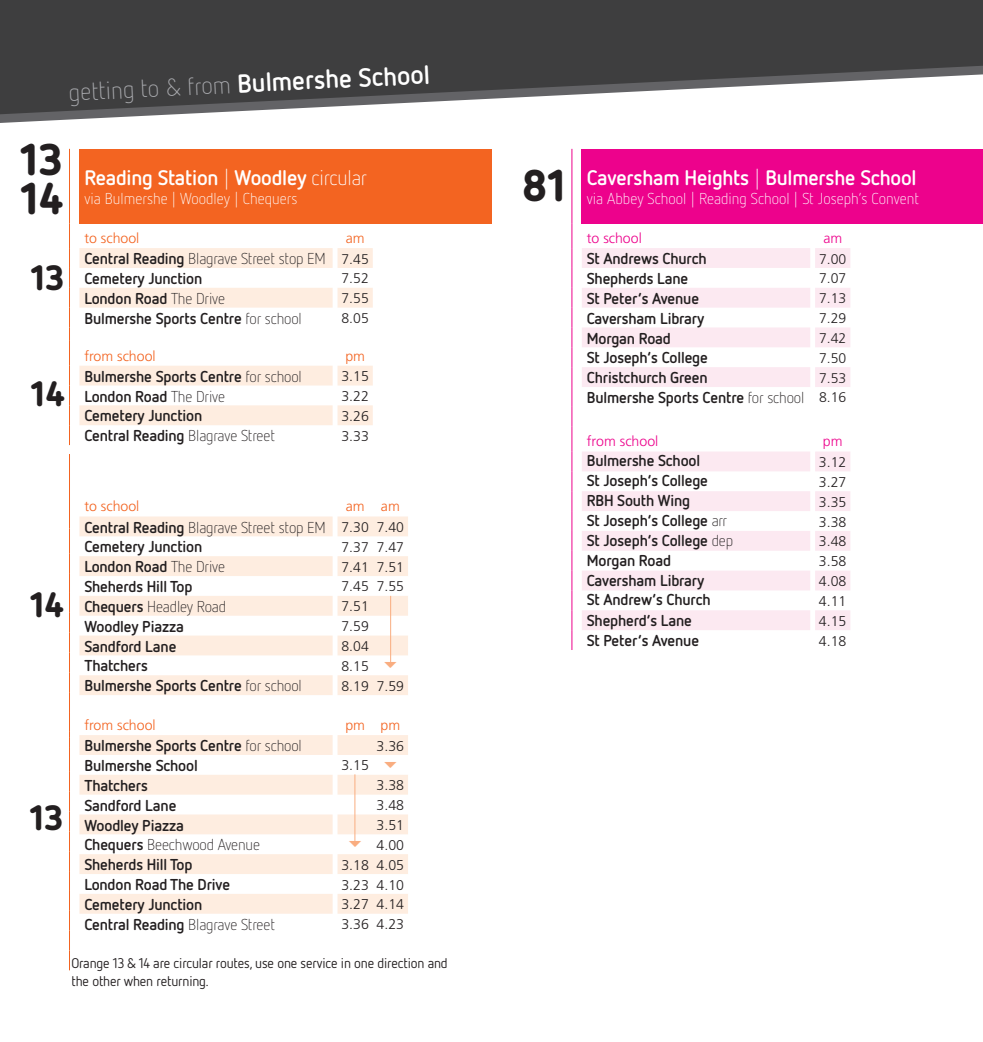
<style>
.page{position:relative;width:983px;height:1042px;background:#fff}
.page>*{position:absolute;margin:0;border:0;box-sizing:border-box;transform-origin:0 0}
.t1{font:900 44.1px "Netto OT";color:#231f20}
.t2{font:900 35px "Netto OT";color:#231f20}
.t3{font:700 26.25px "Netto OT";color:#fff}
.t4{font:700 21px "Netto OT";letter-spacing:-.01em;color:#fff}
.t5{font:700 15.75px/19.9px "Netto OT";letter-spacing:-.01em;color:#231f20}
.t6{font:300 15.75px "Netto OT";letter-spacing:-.01em;color:#231f20}
.t7{font:300 15.75px "Netto OT";color:#fff}
.t8{font:300 14.17px "Frutiger";color:#231f20}
.t9{font:300 14.17px "Frutiger";color:#f36421}
.t10{font:300 14.17px "Frutiger";color:#ed028c}
.t11{font:300 14px "Frutiger";color:#231f20}
.t12{font:14px "Netto OT";letter-spacing:-.01em;color:#231f20}
.t13{font:14px "Newspaper Pi BT";color:#f9ad80}
.s1{font-weight:300;font-size:24.5px;color:#a8a9ad}
.s2{font-weight:300}
.s3{font-weight:700}
</style>
<div class="page">
<svg style="left:0;top:114px;width:180px;height:9px"></svg>
<svg style="left:0;top:0;width:982px;height:114px;background:#5b5b5c"></svg>
<div style="left:79px;top:149px;width:412px;height:74px;background:#f36421"></div>
<svg style="left:79px;top:248px;width:293px;height:177px"></svg>
<hr style="left:69px;top:149px;width:1px;height:74px;background:#f36421">
<svg style="left:69px;top:223px;width:1px;height:222px"></svg>
<svg style="left:79px;top:516px;width:329px;height:398px"></svg>
<hr style="left:69px;top:454px;width:1px;height:74px;background:#f36421">
<svg style="left:69px;top:528px;width:1px;height:442px"></svg>
<hr style="left:390px;top:596px;width:1px;height:68px;background:#f9ad80">
<hr style="left:354px;top:774px;width:1px;height:69px;background:#f9ad80">
<div style="left:581px;top:149px;width:401px;height:74px;background:#ed028c"></div>
<svg style="left:582px;top:248px;width:268px;height:382px"></svg>
<hr style="left:571px;top:149px;width:1px;height:74px;background:#ed028c">
<svg style="left:571px;top:223px;width:1px;height:427px"></svg>
<p class="t3" style="left:68px;top:76px;width:363px;rotate:-3deg"><span class="s1">getting to &amp; from</span> Bulmershe School</p>
<p class="t1" style="left:20px;top:131px;width:45px">13</p>
<p class="t1" style="left:20px;top:170px;width:45px">14</p>
<h2 class="t2" style="left:30px;top:255px;width:36px">13</h2>
<h2 class="t2" style="left:31px;top:371px;width:36px">14</h2>
<p class="t4" style="left:84px;top:164px;width:284px">Reading Station <span class="s2">|</span> Woodley <span class="s2">circular</span></p>
<p class="t7" style="left:84px;top:189px;width:214px">via Bulmershe | Woodley | Chequers</p>
<p class="t9" style="left:84px;top:230px;width:57px">to school</p>
<p class="t9" style="left:345px;top:230px;width:20px">am</p>
<p class="t6" style="left:84px;top:249px;width:243px"><span class="s3">Central Reading</span> Blagrave Street stop EM</p>
<p class="t11" style="left:341px;top:251px;width:29px">7.45</p>
<p class="t5" style="left:84px;top:268px;width:119px">Cemetery Junction</p>
<p class="t11" style="left:341px;top:271px;width:29px">7.52</p>
<p class="t5" style="left:84px;top:288px;width:142px">London Road <span class="s2">The Drive</span></p>
<p class="t11" style="left:341px;top:290px;width:29px">7.55</p>
<p class="t5" style="left:84px;top:308px;width:219px">Bulmershe Sports Centre <span class="s2">for school</span></p>
<p class="t11" style="left:341px;top:310px;width:29px">8.05</p>
<p class="t9" style="left:84px;top:348px;width:73px">from school</p>
<p class="t9" style="left:345px;top:348px;width:21px">pm</p>
<p class="t5" style="left:84px;top:366px;width:219px">Bulmershe Sports Centre <span class="s2">for school</span></p>
<p class="t8" style="left:341px;top:368px;width:29px">3.15</p>
<p class="t5" style="left:84px;top:386px;width:142px">London Road <span class="s2">The Drive</span></p>
<p class="t8" style="left:341px;top:388px;width:29px">3.22</p>
<p class="t5" style="left:84px;top:405px;width:119px">Cemetery Junction</p>
<p class="t8" style="left:341px;top:408px;width:29px">3.26</p>
<p class="t5" style="left:84px;top:425px;width:192px">Central Reading <span class="s2">Blagrave Street</span></p>
<p class="t8" style="left:341px;top:428px;width:29px">3.33</p>
<h2 class="t2" style="left:30px;top:581px;width:36px">14</h2>
<h2 class="t2" style="left:29px;top:795px;width:36px">13</h2>
<p class="t9" style="left:84px;top:498px;width:57px">to school</p>
<p class="t9" style="left:345px;top:498px;width:20px">am</p>
<p class="t9" style="left:381px;top:498px;width:20px">am</p>
<p class="t6" style="left:84px;top:517px;width:243px"><span class="s3">Central Reading</span> Blagrave Street stop EM</p>
<p class="t11" style="left:341px;top:519px;width:29px">7.30</p>
<p class="t11" style="left:376px;top:519px;width:29px">7.40</p>
<p class="t5" style="left:84px;top:536px;width:119px">Cemetery Junction</p>
<p class="t11" style="left:341px;top:539px;width:29px">7.37</p>
<p class="t11" style="left:376px;top:539px;width:29px">7.47</p>
<p class="t5" style="left:84px;top:556px;width:142px">London Road <span class="s2">The Drive</span></p>
<p class="t11" style="left:341px;top:559px;width:29px">7.41</p>
<p class="t11" style="left:376px;top:559px;width:29px">7.51</p>
<p class="t5" style="left:84px;top:576px;width:109px">Sheherds Hill Top</p>
<p class="t11" style="left:341px;top:579px;width:29px">7.45</p>
<p class="t11" style="left:376px;top:579px;width:29px">7.55</p>
<p class="t6" style="left:84px;top:597px;width:143px"><span class="s3">Chequers</span> Headley Road</p>
<p class="t11" style="left:341px;top:598px;width:29px">7.51</p>
<p class="t5" style="left:84px;top:616px;width:101px">Woodley Piazza</p>
<p class="t11" style="left:341px;top:618px;width:29px">7.59</p>
<p class="t5" style="left:84px;top:636px;width:93px">Sandford Lane</p>
<p class="t11" style="left:341px;top:638px;width:29px">8.04</p>
<p class="t5" style="left:84px;top:655px;width:65px">Thatchers</p>
<p class="t11" style="left:341px;top:658px;width:29px">8.15</p>
<p class="t13" style="left:383px;top:658px;width:15px">x</p>
<p class="t5" style="left:84px;top:675px;width:219px">Bulmershe Sports Centre <span class="s2">for school</span></p>
<p class="t11" style="left:341px;top:678px;width:29px">8.19</p>
<p class="t11" style="left:376px;top:678px;width:29px">7.59</p>
<p class="t9" style="left:84px;top:717px;width:73px">from school</p>
<p class="t9" style="left:345px;top:717px;width:21px">pm</p>
<p class="t9" style="left:380px;top:717px;width:21px">pm</p>
<p class="t5" style="left:84px;top:735px;width:219px">Bulmershe Sports Centre <span class="s2">for school</span></p>
<p class="t8" style="left:376px;top:737px;width:29px">3.36</p>
<p class="t5" style="left:84px;top:755px;width:115px">Bulmershe School</p>
<p class="t8" style="left:341px;top:757px;width:29px">3.15</p>
<p class="t13" style="left:383px;top:757px;width:15px">x</p>
<p class="t5" style="left:84px;top:775px;width:65px">Thatchers</p>
<p class="t8" style="left:376px;top:777px;width:29px">3.38</p>
<p class="t5" style="left:84px;top:795px;width:93px">Sandford Lane</p>
<p class="t8" style="left:376px;top:797px;width:29px">3.48</p>
<p class="t5" style="left:84px;top:814px;width:101px">Woodley Piazza</p>
<p class="t8" style="left:376px;top:817px;width:29px">3.51</p>
<p class="t6" style="left:84px;top:835px;width:177px"><span class="s3">Chequers</span> Beechwood Avenue</p>
<p class="t13" style="left:348px;top:836px;width:15px">x</p>
<p class="t8" style="left:376px;top:837px;width:29px">4.00</p>
<p class="t5" style="left:84px;top:854px;width:109px">Sheherds Hill Top</p>
<p class="t8" style="left:341px;top:857px;width:29px">3.18</p>
<p class="t8" style="left:376px;top:857px;width:29px">4.05</p>
<p class="t5" style="left:84px;top:874px;width:147px">London Road The Drive</p>
<p class="t8" style="left:341px;top:876px;width:29px">3.23</p>
<p class="t8" style="left:376px;top:876px;width:29px">4.10</p>
<p class="t5" style="left:84px;top:894px;width:119px">Cemetery Junction</p>
<p class="t8" style="left:341px;top:896px;width:29px">3.27</p>
<p class="t8" style="left:376px;top:896px;width:29px">4.14</p>
<p class="t5" style="left:84px;top:914px;width:192px">Central Reading <span class="s2">Blagrave Street</span></p>
<p class="t8" style="left:341px;top:916px;width:29px">3.36</p>
<p class="t8" style="left:376px;top:916px;width:29px">4.23</p>
<p class="t12" style="left:71px;top:954px;width:377px">Orange 13 &amp; 14 are circular routes, use one service in one direction and</p>
<p class="t12" style="left:71px;top:972px;width:139px">the other when returning.</p>
<p class="t1" style="left:521px;top:157px;width:46px">81</p>
<p class="t4" style="left:586px;top:164px;width:331px">Caversham Heights <span class="s2">|</span> Bulmershe School</p>
<p class="t7" style="left:586px;top:189px;width:334px">via Abbey School | Reading School | St Joseph’s Convent</p>
<p class="t10" style="left:586px;top:230px;width:57px">to school</p>
<p class="t10" style="left:823px;top:230px;width:20px">am</p>
<p class="t5" style="left:586px;top:248px;width:121px">St Andrews Church</p>
<p class="t11" style="left:818px;top:251px;width:29px">7.00</p>
<p class="t5" style="left:586px;top:268px;width:103px">Shepherds Lane</p>
<p class="t11" style="left:818px;top:271px;width:29px">7.07</p>
<p class="t5" style="left:586px;top:288px;width:114px">St Peter’s Avenue</p>
<p class="t11" style="left:818px;top:290px;width:29px">7.13</p>
<p class="t5" style="left:586px;top:308px;width:119px">Caversham Library</p>
<p class="t11" style="left:818px;top:310px;width:29px">7.29</p>
<p class="t5" style="left:586px;top:327px;width:86px">Morgan Road</p>
<p class="t11" style="left:818px;top:330px;width:29px">7.42</p>
<p class="t5" style="left:586px;top:347px;width:123px">St Joseph’s College</p>
<p class="t11" style="left:818px;top:350px;width:29px">7.50</p>
<p class="t5" style="left:586px;top:367px;width:122px">Christchurch Green</p>
<p class="t11" style="left:818px;top:370px;width:29px">7.53</p>
<p class="t5" style="left:586px;top:387px;width:219px">Bulmershe Sports Centre <span class="s2">for school</span></p>
<p class="t11" style="left:818px;top:390px;width:29px">8.16</p>
<p class="t10" style="left:822px;top:433px;width:21px">pm</p>
<p class="t8" style="left:818px;top:454px;width:29px">3.12</p>
<p class="t8" style="left:818px;top:474px;width:29px">3.27</p>
<p class="t8" style="left:818px;top:494px;width:29px">3.35</p>
<p class="t8" style="left:818px;top:513px;width:29px">3.38</p>
<p class="t8" style="left:818px;top:533px;width:29px">3.48</p>
<p class="t8" style="left:818px;top:553px;width:29px">3.58</p>
<p class="t8" style="left:818px;top:573px;width:29px">4.08</p>
<p class="t8" style="left:818px;top:593px;width:29px">4.11</p>
<p class="t8" style="left:818px;top:613px;width:29px">4.15</p>
<p class="t10" style="left:586px;top:433px;width:73px">from school</p>
<p class="t5" style="left:586px;top:450px;width:148px">Bulmershe School<br>St Joseph’s College<br>RBH South Wing<br>St Joseph’s College <span class="s2">arr<br></span>St Joseph’s College <span class="s2">dep<br></span>Morgan Road<br>Caversham Library<br>St Andrew’s Church</p>
<p class="t5" style="left:586px;top:610px;width:114px">Shepherd’s Lane<br>St Peter’s Avenue</p>
<p class="t8" style="left:818px;top:633px;width:29px">4.18</p>
</div>
